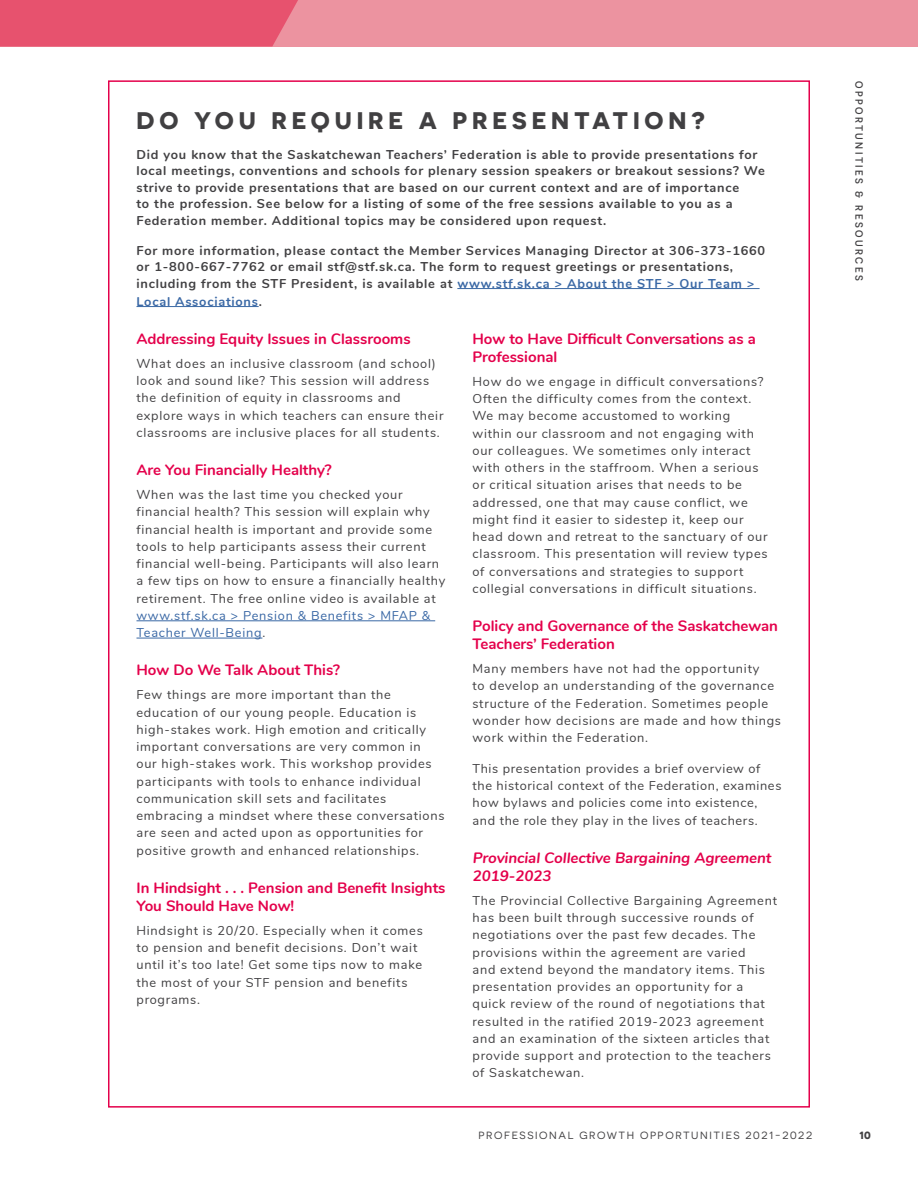
<style>
.page{position:relative;width:918px;height:1188px;background:#fff}
.page>*{position:absolute;margin:0;border:0;box-sizing:border-box;transform-origin:0 0}
.t1{font:700 24px "Novecentosanswide";letter-spacing:.2em;color:#414042}
.t2{font:700 15px/18px "Nunito";color:#e4004b}
.t3{font:12.75px/17.2px "Nunito";letter-spacing:.06em;color:#414042}
.t4{font:700 12.75px/16.5px "Nunito";letter-spacing:.06em;color:#414042}
.t5{font:12.75px/17.2px "Nunito";letter-spacing:.06em;color:#3a68a5}
.t6{font:700 12.75px "Nunito";letter-spacing:.06em;color:#3a68a5}
.t7{font:10.5px "Novecentosanswide";letter-spacing:.15em;color:#414042}
.t8{font:500 10.5px "Novecentosans";letter-spacing:.23em;color:#414042}
.t9{font:700 10.5px "Novecentosanswide";color:#414042}
.s1{color:#3a68a5}
.s2{color:#414042}
</style>
<div class="page">
<div style="left:0;top:0;width:918px;height:47px;background:#ec93a0"></div>
<div style="left:0;top:0;width:298px;height:46px;background:#e7526e"></div>
<hr style="left:457px;top:288px;width:303px;height:1px;background:#3a68a5">
<hr style="left:136px;top:306px;width:123px;height:1px;background:#3a68a5">
<hr style="left:136px;top:620px;width:299px;height:1px;background:#3a68a5">
<hr style="left:136px;top:638px;width:126px;height:1px;background:#3a68a5">
<h1 class="t1" style="left:136px;top:105px;width:570px">DO YOU REQUIRE A PRESENTATION?</h1>
<p class="t4" style="left:136px;top:145px;width:630px">Did you know that the Saskatchewan Teachers’ Federation is able to provide presentations for local meetings, conventions and schools for plenary session speakers or breakout sessions? We strive to provide presentations that are based on our current context and are of importance<br>to the profession. See below for a listing of some of the free sessions available to you as a Federation member. Additional topics may be considered upon request.</p>
<p class="t4" style="left:136px;top:241px;width:630px">For more information, please contact the Member Services Managing Director at 306-373-1660 or 1-800-667-7762 or email stf@stf.sk.ca. The form to request greetings or presentations, including from the STF President, is available at <span class="s1">www.stf.sk.ca &gt; About the STF &gt; Our Team &gt;</span></p>
<p class="t6" style="left:136px;top:292px;width:127px">Local Associations<span class="s2">.</span></p>
<p class="t2" style="left:136px;top:329px;width:276px">Addressing Equity Issues in Classrooms</p>
<p class="t3" style="left:136px;top:354px;width:309px">What does an inclusive classroom (and school) look and sound like? This session will address the definition of equity in classrooms and explore ways in which teachers can ensure their classrooms are inclusive places for all students.</p>
<p class="t2" style="left:136px;top:460px;width:197px">Are You Financially Healthy?</p>
<p class="t3" style="left:136px;top:485px;width:310px">When was the last time you checked your financial health? This session will explain why financial health is important and provide some tools to help participants assess their current financial well-being. Participants will also learn a few tips on how to ensure a financially healthy retirement. The free online video is available at</p>
<p class="t5" style="left:136px;top:606px;width:295px">www.stf.sk.ca &gt; Pension &amp; Benefits &gt; MFAP &amp;<br>Teacher Well-Being<span class="s2">.</span></p>
<p class="t2" style="left:136px;top:660px;width:205px">How Do We Talk About This?</p>
<p class="t3" style="left:136px;top:686px;width:310px">Few things are more important than the education of our young people. Education is high-stakes work. High emotion and critically important conversations are very common in<br>our high-stakes work. This workshop provides participants with tools to enhance individual communication skill sets and facilitates embracing a mindset where these conversations are seen and acted upon as opportunities for positive growth and enhanced relationships.</p>
<p class="t2" style="left:136px;top:878px;width:311px">In Hindsight . . . Pension and Benefit Insights<br>You Should Have Now!</p>
<p class="t3" style="left:136px;top:921px;width:288px">Hindsight is 20/20. Especially when it comes to pension and benefit decisions. Don’t wait until it’s too late! Get some tips now to make the most of your STF pension and benefits programs.</p>
<p class="t2" style="left:472px;top:329px;width:285px">How to Have Difficult Conversations as a<br>Professional</p>
<p class="t3" style="left:472px;top:372px;width:297px">How do we engage in difficult conversations?<br>Often the difficulty comes from the context.<br>We may become accustomed to working within our classroom and not engaging with our colleagues. We sometimes only interact with others in the staffroom. When a serious or critical situation arises that needs to be addressed, one that may cause conflict, we might find it easier to sidestep it, keep our head down and retreat to the sanctuary of our classroom. This presentation will review types of conversations and strategies to support collegial conversations in difficult situations.</p>
<p class="t2" style="left:472px;top:616px;width:307px">Policy and Governance of the Saskatchewan<br>Teachers’ Federation</p>
<p class="t3" style="left:472px;top:659px;width:310px">Many members have not had the opportunity<br>to develop an understanding of the governance structure of the Federation. Sometimes people wonder how decisions are made and how things work within the Federation.</p>
<p class="t3" style="left:472px;top:759px;width:310px">This presentation provides a brief overview of the historical context of the Federation, examines how bylaws and policies come into existence, and the role they play in the lives of teachers.</p>
<p class="t2" style="left:472px;top:848px;width:302px">Provincial Collective Bargaining Agreement<br>2019-2023</p>
<p class="t3" style="left:472px;top:891px;width:306px">The Provincial Collective Bargaining Agreement has been built through successive rounds of negotiations over the past few decades. The provisions within the agreement are varied<br>and extend beyond the mandatory items. This presentation provides an opportunity for a quick review of the round of negotiations that resulted in the ratified 2019-2023 agreement and an examination of the sixteen articles that provide support and protection to the teachers of Saskatchewan.</p>
<p class="t8" style="left:865px;top:81px;width:201px;rotate:90deg">OPPORTUNITIES &amp; RESOURCES</p>
<p class="t7" style="left:479px;top:1129px;width:335px">PROFESSIONAL GROWTH OPPORTUNITIES 2021-2022</p>
<p class="t9" style="left:859px;top:1129px;width:13px">10</p>
</div>
